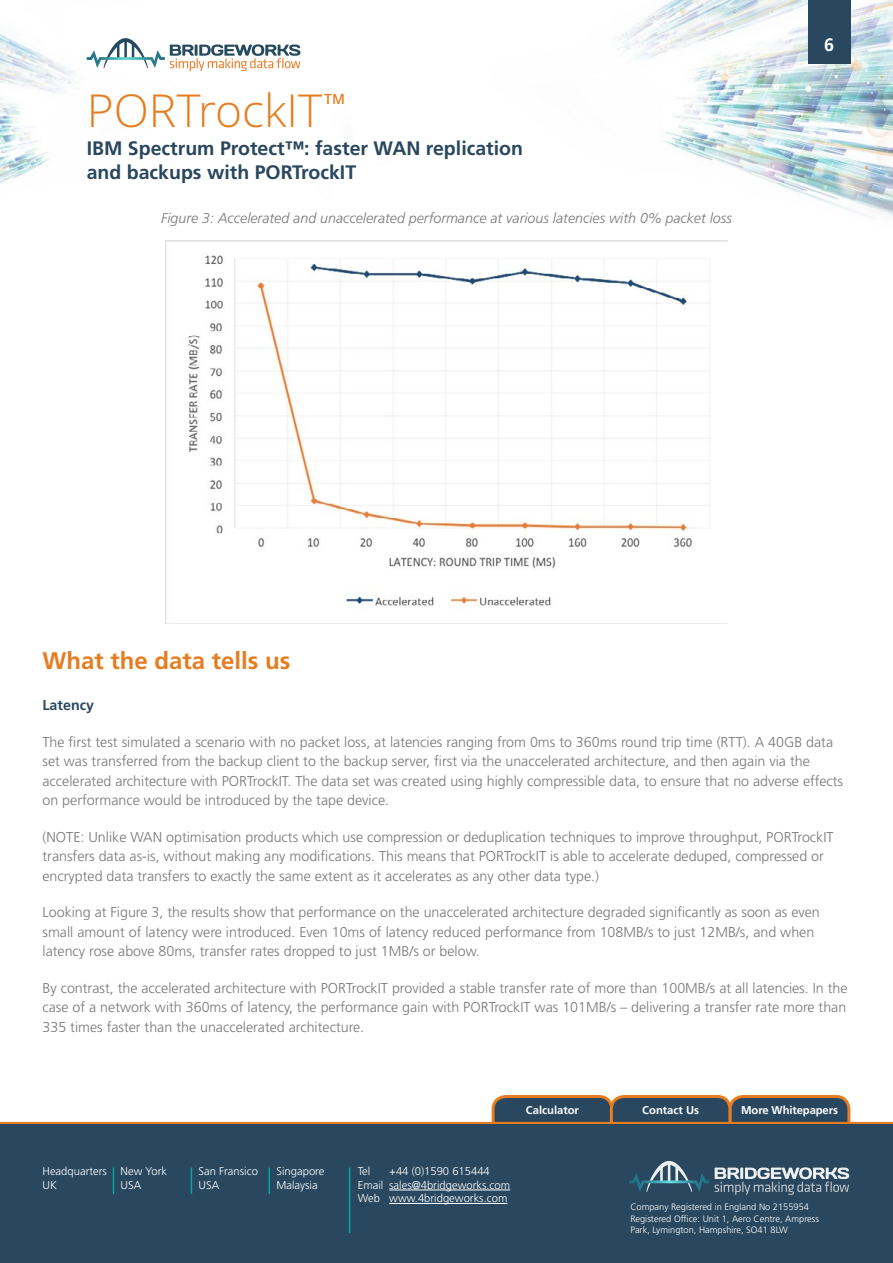
<style>
.page{position:relative;width:893px;height:1263px;background:#fff}
.page>*{position:absolute;margin:0;border:0;box-sizing:border-box;transform-origin:0 0}
.t1{font:300 49.5px "Khula";color:#e67d21}
.Paragraph{font:700 24px "Frutiger LT Std";color:#e67d21}
.t2{font:700 19.5px/24px "Frutiger LT Std";color:#29475e}
.t3{font:700 18px "Frutiger LT Std";color:#fff}
.t4{font:600 15px "Khula";color:#e67d21}
.Paragraph-2{font:300 14.25px/19.5px "Frutiger LT Std";color:#787878}
.Paragraph_-_Figure_L{font:italic 300 14.25px "Frutiger LT Std";color:#787878}
.Heading_4_-_Subhead{font:700 14.25px "Frutiger LT Std";color:#29475e}
.t5{font:300 11.25px/13.5px "Frutiger LT Std";color:#fff}
.t6{font:700 11.25px "Frutiger LT Std";color:#fff}
.t7{font:300 9.3px/11.1px "Frutiger LT Std";color:#fff}
</style>
<div class="page">
<div style="left:493px;top:1096px;width:119px;height:42px;background:#29475e;border-radius:13px"></div>
<div style="left:492px;top:1095px;width:121px;height:44px;border:3px solid #e67d21;border-radius:13px"></div>
<div style="left:611px;top:1096px;width:119px;height:42px;background:#29475e;border-radius:13px"></div>
<div style="left:610px;top:1095px;width:122px;height:44px;border:3px solid #e67d21;border-radius:13px"></div>
<div style="left:730px;top:1096px;width:119px;height:42px;background:#29475e;border-radius:13px"></div>
<div style="left:729px;top:1095px;width:121px;height:44px;border:3px solid #e67d21;border-radius:13px"></div>
<hr style="left:0;top:1122px;width:893px;height:3px;background:#e67d21">
<div style="left:0;top:1125px;width:893px;height:138px;background:#29475e"></div>
<hr style="left:349px;top:1167px;width:1px;height:66px;background:#00a89e">
<hr style="left:268px;top:1167px;width:2px;height:27px;background:#00a89e">
<svg style="left:191px;top:1167px;width:1px;height:27px"></svg>
<svg style="left:113px;top:1167px;width:1px;height:27px"></svg>
<hr style="left:389px;top:1190px;width:121px;height:1px;background:#fff">
<hr style="left:389px;top:1203px;width:118px;height:1px;background:#fff">
<svg style="left:629px;top:1161px;width:220px;height:34px"></svg>
<img style="left:0;top:0;width:893px;height:241px">
<svg style="left:87px;top:38px;width:213px;height:33px"></svg>
<img style="left:165px;top:241px;width:563px;height:383px">
<div style="left:808px;top:0;width:42px;height:64px;background:#29475e"></div>
<h1 class="t1" style="left:87px;top:80px;width:237px">PORTrockIT</h1>
<p class="t4" style="left:324px;top:90px;width:22px">TM</p>
<h3 class="t2" style="left:87px;top:137px;width:438px">IBM Spectrum Protect™: faster WAN replication and backups with PORTrockIT</h3>
<p class="Paragraph_-_Figure_L" style="left:161px;top:210px;width:572px">Figure 3: Accelerated and unaccelerated performance at various latencies with 0% packet loss</p>
<p class="t3" style="left:824px;top:34px;width:12px">6</p>
<p class="Paragraph" style="left:43px;top:647px;width:250px">What the data tells us</p>
<h4 class="Heading_4_-_Subhead" style="left:43px;top:697px;width:53px">Latency</h4>
<p class="Paragraph-2" style="left:43px;top:732px;width:802px">The first test simulated a scenario with no packet loss, at latencies ranging from 0ms to 360ms round trip time (RTT). A 40GB data set was transferred from the backup client to the backup server, first via the unaccelerated architecture, and then again via the accelerated architecture with PORTrockIT. The data set was created using highly compressible data, to ensure that no adverse effects on performance would be introduced by the tape device.</p>
<p class="Paragraph-2" style="left:43px;top:827px;width:793px">(NOTE: Unlike WAN optimisation products which use compression or deduplication techniques to improve throughput, PORTrockIT transfers data as-is, without making any modifications. This means that PORTrockIT is able to accelerate deduped, compressed or encrypted data transfers to exactly the same extent as it accelerates as any other data type.)</p>
<p class="Paragraph-2" style="left:43px;top:903px;width:779px">Looking at Figure 3, the results show that performance on the unaccelerated architecture degraded significantly as soon as even small amount of latency were introduced. Even 10ms of latency reduced performance from 108MB/s to just 12MB/s, and when latency rose above 80ms, transfer rates dropped to just 1MB/s or below.</p>
<p class="Paragraph-2" style="left:43px;top:978px;width:807px;text-align:justify">By contrast, the accelerated architecture with PORTrockIT provided a stable transfer rate of more than 100MB/s at all latencies. In the case of a network with 360ms of latency, the performance gain with PORTrockIT was 101MB/s – delivering a transfer rate more than 335 times faster than the unaccelerated architecture.</p>
<p class="t5" style="left:43px;top:1165px;width:66px">Headquarters<br>UK</p>
<p class="t5" style="left:121px;top:1165px;width:48px">New York<br>USA</p>
<p class="t5" style="left:199px;top:1165px;width:61px">San Fransico<br>USA</p>
<p class="t5" style="left:277px;top:1165px;width:49px">Singapore<br>Malaysia</p>
<p class="t6" style="left:526px;top:1103px;width:55px">Calculator</p>
<p class="t6" style="left:642px;top:1103px;width:58px">Contact Us</p>
<p class="t6" style="left:741px;top:1104px;width:98px">More Whitepapers</p>
<p class="t5" style="left:358px;top:1165px;width:154px;text-indent:32px">+44 (0)1590 615444<br>Email sales@4bridgeworks.com<br>Web www.4bridgeworks.com</p>
<p class="t5" style="left:358px;top:1165px;width:14px">Tel</p>
<p class="t7" style="left:630px;top:1202px;width:190px">Company Registered in England No 2155954<br>Registered Office: Unit 1, Aero Centre, Ampress<br>Park, Lymington, Hampshire, SO41 8LW</p>
</div>
